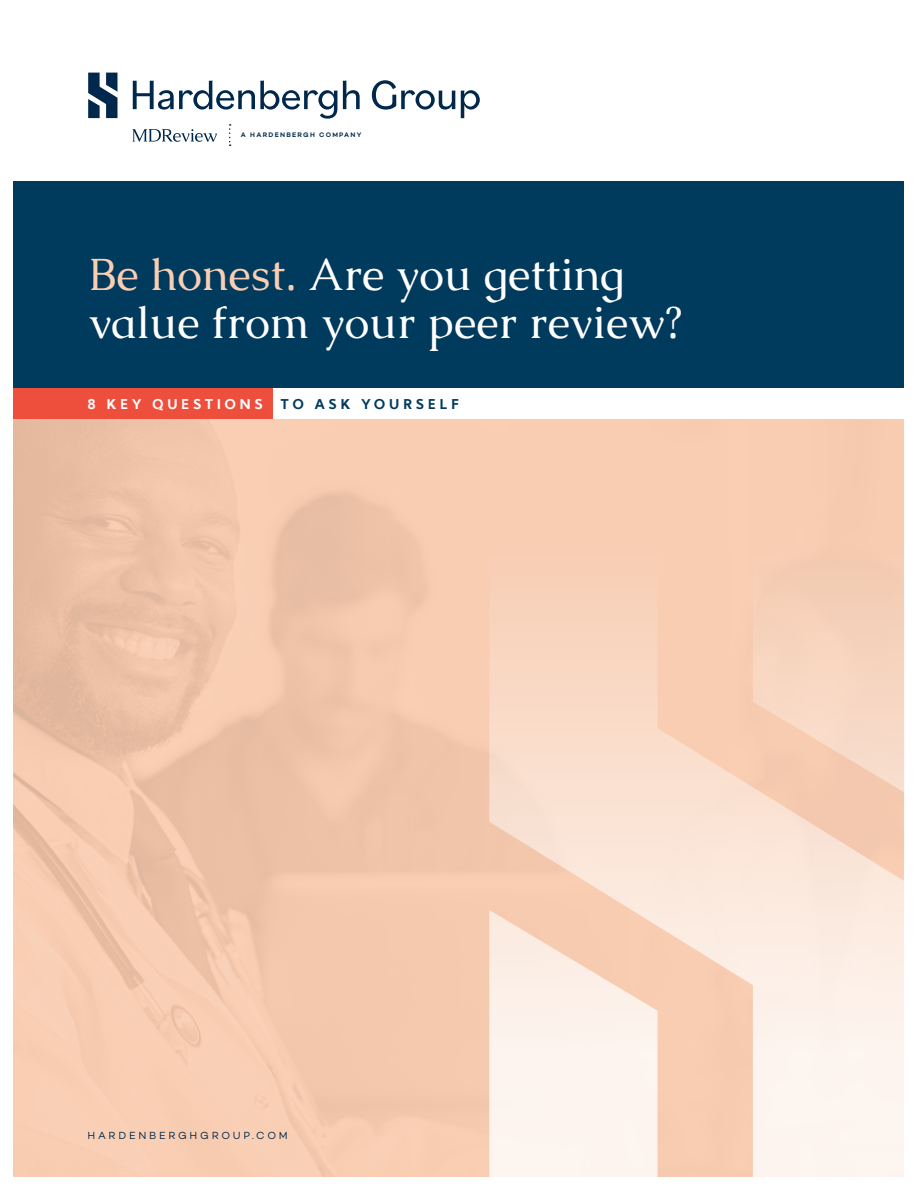
<style>
.page{position:relative;width:918px;height:1188px;background:#fff}
.page>*{position:absolute;margin:0;border:0;box-sizing:border-box;transform-origin:0 0}
.t1{font:45.45px/47.4px "Caudex";color:#fff}
.t2{font:700 13.5px "Kumbh Sans";letter-spacing:.3em;color:#fff}
.t3{font:700 13.5px "Kumbh Sans";letter-spacing:.3em;color:#003a5d}
.section_head{font:10.5px "Campton";letter-spacing:.26em;color:#00284c}
.t4{font:600 6.75px "Campton";letter-spacing:.19em;color:#00284c}
.s1{color:#f9ceb3}
</style>
<div class="page">
<div style="left:14px;top:181px;width:890px;height:207px;background:#003a5d"></div>
<svg style="left:88px;top:73px;width:30px;height:45px"></svg>
<svg style="left:489px;top:541px;width:415px;height:636px;background:#f9ddcc"></svg>
<div style="left:14px;top:388px;width:259px;height:31px;background:#ee4f3d"></div>
<svg style="left:132px;top:80px;width:348px;height:66px"></svg>
<p class="t4" style="left:241px;top:131px;width:122px">A HARDENBERGH COMPANY</p>
<p class="t1" style="left:89px;top:251px;width:595px"><span class="s1">Be honest.</span> Are you getting value from your peer review?</p>
<p class="t2" style="left:87px;top:395px;width:177px">8 KEY QUESTIONS</p>
<p class="t3" style="left:281px;top:395px;width:180px">TO ASK YOURSELF</p>
<p class="section_head" style="left:88px;top:1129px;width:202px">HARDENBERGHGROUP.COM</p>
</div>
